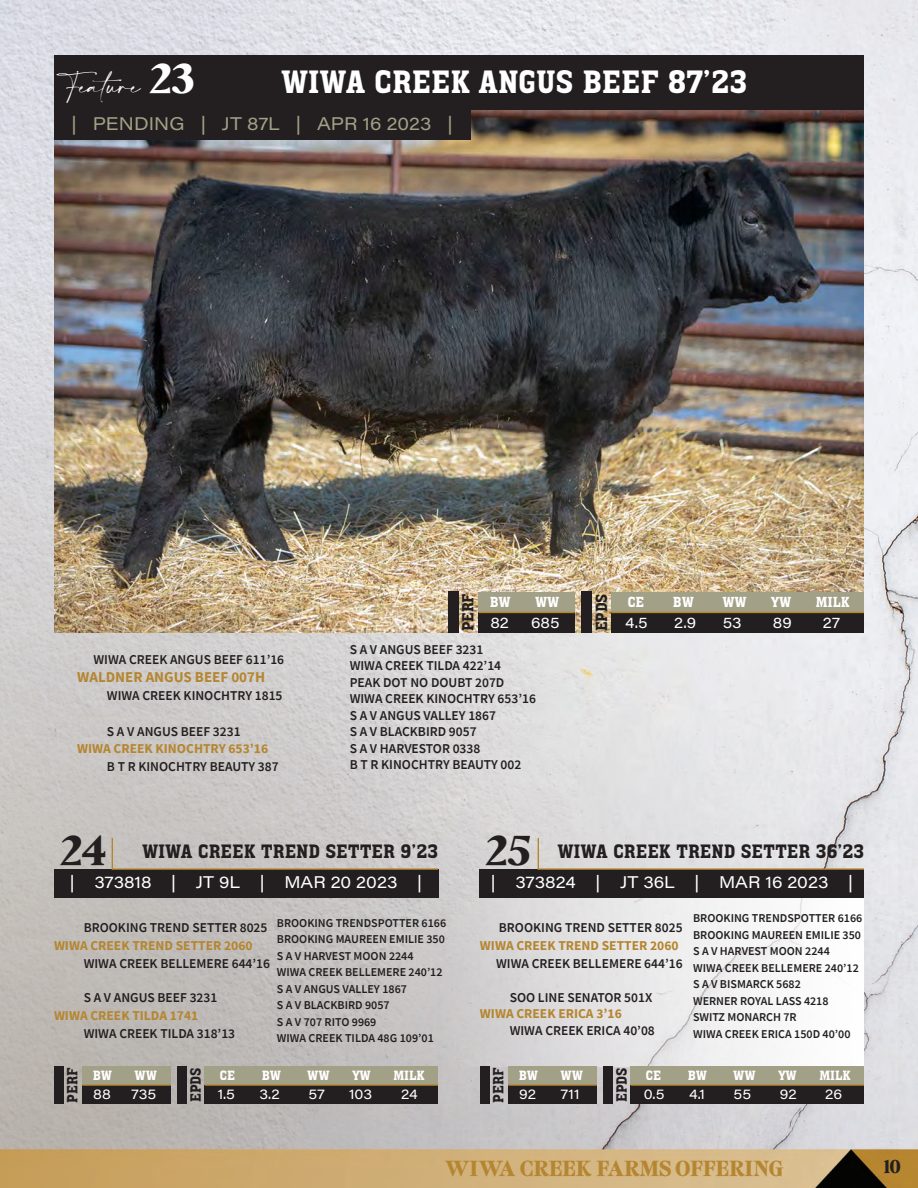
<style>
.page{position:relative;width:918px;height:1188px;background:#fff}
.page>*{position:absolute;margin:0;border:0;box-sizing:border-box;transform-origin:0 0}
.t1{font:40.2px "Rolend";color:#231f20}
.t2{font:40.2px "Rolend";color:#fff}
.t3{font:30px "Wigners Friend";color:#fff}
.t4{font:21px "Rolend";color:#b58631}
.t5{font:18px "Wigners Friend";color:#231f20}
.t6{font:18px "Acumin Pro Wide";letter-spacing:.005em;color:#a3a088}
.t7{font:18px "Amalfi Coast";color:#fff}
.t8{font:18px "Rolend";color:#231f20}
.t9{font:16.65px "Acumin Pro Wide";letter-spacing:.005em;color:#fff}
.t10{font:700 15px "Source Sans Pro";color:#b58631}
.t11{font:15px "Acumin Pro Wide";letter-spacing:.005em;color:#fff}
.t12{font:15px "Wigners Friend";color:#231f20}
.t13{font:13.8px "Acumin Pro Wide";color:#fff}
.t14{font:13.8px "Wigners Friend";color:#231f20}
.t15{font:600 13.5px "Source Sans Pro";color:#231f20}
.t16{font:700 13.5px "Source Sans Pro";color:#b58631}
.t17{font:13.5px "Wigners Friend";color:#fff}
.t18{font:12.45px "Wigners Friend";color:#fff}
.t19{font:600 12px "Source Sans Pro";color:#231f20}
</style>
<div class="page">
<img style="left:0;top:0;width:918px;height:1188px">
<div style="left:442px;top:898px;width:422px;height:168px;background:linear-gradient(to right,#cecccd,#fff)"></div>
<img style="left:54px;top:110px;width:810px;height:523px">
<div style="left:611px;top:592px;width:253px;height:20px;background:#a3a088"></div>
<div style="left:611px;top:612px;width:253px;height:21px;background:#231f20"></div>
<div style="left:581px;top:592px;width:11px;height:41px;background:#231f20"></div>
<div style="left:479px;top:592px;width:96px;height:20px;background:#a3a088"></div>
<div style="left:479px;top:612px;width:96px;height:21px;background:#231f20"></div>
<div style="left:448px;top:592px;width:11px;height:41px;background:#231f20"></div>
<hr style="left:611px;top:612px;width:253px;height:1px;background:#b58631">
<hr style="left:479px;top:612px;width:96px;height:1px;background:#b58631">
<div style="left:54px;top:55px;width:810px;height:55px;background:#231f20"></div>
<div style="left:54px;top:110px;width:416px;height:30px;background:#231f20"></div>
<div style="left:54px;top:870px;width:384px;height:28px;background:#231f20"></div>
<div style="left:205px;top:1066px;width:233px;height:19px;background:#a3a088"></div>
<div style="left:205px;top:1085px;width:233px;height:19px;background:#231f20"></div>
<div style="left:177px;top:1066px;width:10px;height:38px;background:#231f20"></div>
<div style="left:82px;top:1066px;width:89px;height:19px;background:#a3a088"></div>
<div style="left:82px;top:1085px;width:89px;height:19px;background:#231f20"></div>
<div style="left:54px;top:1066px;width:10px;height:38px;background:#231f20"></div>
<hr style="left:205px;top:1084px;width:233px;height:2px;background:#b58631">
<hr style="left:82px;top:1084px;width:89px;height:2px;background:#b58631">
<hr style="left:112px;top:868px;width:326px;height:2px;background:#b58631">
<hr style="left:112px;top:838px;width:1px;height:32px;background:#b58631">
<div style="left:480px;top:870px;width:384px;height:28px;background:#231f20"></div>
<div style="left:631px;top:1066px;width:233px;height:19px;background:#a3a088"></div>
<div style="left:631px;top:1085px;width:233px;height:19px;background:#231f20"></div>
<div style="left:603px;top:1066px;width:10px;height:38px;background:#231f20"></div>
<div style="left:508px;top:1066px;width:89px;height:19px;background:#a3a088"></div>
<div style="left:508px;top:1085px;width:89px;height:19px;background:#231f20"></div>
<div style="left:480px;top:1066px;width:10px;height:38px;background:#231f20"></div>
<hr style="left:631px;top:1084px;width:233px;height:2px;background:#b58631">
<hr style="left:508px;top:1084px;width:89px;height:2px;background:#b58631">
<hr style="left:538px;top:868px;width:326px;height:2px;background:#b58631">
<hr style="left:538px;top:838px;width:1px;height:32px;background:#b58631">
<p class="t7" style="left:57px;top:76px;width:85px">Feature</p>
<p class="t2" style="left:149px;top:54px;width:46px">23</p>
<p class="t3" style="left:281px;top:61px;width:467px">WIWA CREEK ANGUS BEEF 87’23</p>
<p class="t6" style="left:72px;top:111px;width:383px">| PENDING | JT 87L | APR 16 2023 |</p>
<p class="t15" style="left:93px;top:650px;width:192px">WIWA CREEK ANGUS BEEF 611’16</p>
<p class="t10" style="left:77px;top:666px;width:190px">WALDNER ANGUS BEEF 007H</p>
<p class="t15" style="left:107px;top:686px;width:177px">WIWA CREEK KINOCHTRY 1815</p>
<p class="t15" style="left:107px;top:722px;width:135px">S A V ANGUS BEEF 3231</p>
<p class="t16" style="left:77px;top:740px;width:192px">WIWA CREEK KINOCHTRY 653’16</p>
<p class="t15" style="left:107px;top:758px;width:173px">B T R KINOCHTRY BEAUTY 387</p>
<p class="t12" style="left:457px;top:631px;width:39px;rotate:-90deg">PERF</p>
<p class="t12" style="left:591px;top:631px;width:39px;rotate:-90deg">EPDS</p>
<p class="t17" style="left:490px;top:592px;width:22px">BW</p>
<p class="t17" style="left:535px;top:592px;width:26px">WW</p>
<p class="t17" style="left:628px;top:592px;width:18px">CE</p>
<p class="t17" style="left:673px;top:592px;width:22px">BW</p>
<p class="t17" style="left:722px;top:592px;width:26px">WW</p>
<p class="t17" style="left:771px;top:592px;width:22px">YW</p>
<p class="t17" style="left:816px;top:592px;width:35px">MILK</p>
<p class="t11" style="left:490px;top:612px;width:20px">82</p>
<p class="t11" style="left:531px;top:612px;width:30px">685</p>
<p class="t11" style="left:625px;top:612px;width:24px">4.5</p>
<p class="t11" style="left:674px;top:612px;width:24px">2.9</p>
<p class="t11" style="left:723px;top:612px;width:20px">53</p>
<p class="t11" style="left:773px;top:612px;width:20px">89</p>
<p class="t11" style="left:823px;top:612px;width:19px">27</p>
<p class="t15" style="left:350px;top:640px;width:135px">S A V ANGUS BEEF 3231</p>
<p class="t15" style="left:350px;top:657px;width:153px">WIWA CREEK TILDA 422’14</p>
<p class="t15" style="left:350px;top:673px;width:156px">PEAK DOT NO DOUBT 207D</p>
<p class="t15" style="left:350px;top:690px;width:188px">WIWA CREEK KINOCHTRY 653’16</p>
<p class="t15" style="left:350px;top:706px;width:148px">S A V ANGUS VALLEY 1867</p>
<p class="t15" style="left:350px;top:723px;width:128px">S A V BLACKBIRD 9057</p>
<p class="t15" style="left:350px;top:739px;width:132px">S A V HARVESTOR 0338</p>
<p class="t15" style="left:350px;top:756px;width:173px">B T R KINOCHTRY BEAUTY 002</p>
<p class="t1" style="left:60px;top:826px;width:47px">24</p>
<p class="t5" style="left:142px;top:839px;width:297px">WIWA CREEK TREND SETTER 9’23</p>
<p class="t9" style="left:70px;top:871px;width:354px">| 373818 | JT 9L | MAR 20 2023 |</p>
<p class="t15" style="left:84px;top:918px;width:185px">BROOKING TREND SETTER 8025</p>
<p class="t16" style="left:54px;top:936px;width:200px">WIWA CREEK TREND SETTER 2060</p>
<p class="t15" style="left:84px;top:954px;width:188px">WIWA CREEK BELLEMERE 644’16</p>
<p class="t15" style="left:84px;top:989px;width:135px">S A V ANGUS BEEF 3231</p>
<p class="t16" style="left:54px;top:1006px;width:146px">WIWA CREEK TILDA 1741</p>
<p class="t15" style="left:84px;top:1025px;width:153px">WIWA CREEK TILDA 318’13</p>
<p class="t19" style="left:277px;top:915px;width:171px">BROOKING TRENDSPOTTER 6166</p>
<p class="t19" style="left:277px;top:931px;width:169px">BROOKING MAUREEN EMILIE 350</p>
<p class="t19" style="left:277px;top:948px;width:138px">S A V HARVEST MOON 2244</p>
<p class="t19" style="left:277px;top:964px;width:167px">WIWA CREEK BELLEMERE 240’12</p>
<p class="t19" style="left:277px;top:981px;width:132px">S A V ANGUS VALLEY 1867</p>
<p class="t19" style="left:277px;top:997px;width:114px">S A V BLACKBIRD 9057</p>
<p class="t19" style="left:277px;top:1014px;width:101px">S A V 707 RITO 9969</p>
<p class="t19" style="left:277px;top:1030px;width:158px">WIWA CREEK TILDA 48G 109’01</p>
<p class="t14" style="left:63px;top:1103px;width:36px;rotate:-90deg">PERF</p>
<p class="t14" style="left:186px;top:1102px;width:36px;rotate:-90deg">EPDS</p>
<p class="t18" style="left:93px;top:1067px;width:21px">BW</p>
<p class="t18" style="left:135px;top:1067px;width:24px">WW</p>
<p class="t18" style="left:220px;top:1067px;width:17px">CE</p>
<p class="t18" style="left:262px;top:1067px;width:21px">BW</p>
<p class="t18" style="left:307px;top:1067px;width:24px">WW</p>
<p class="t18" style="left:352px;top:1067px;width:20px">YW</p>
<p class="t18" style="left:393px;top:1067px;width:33px">MILK</p>
<p class="t13" style="left:93px;top:1085px;width:19px">88</p>
<p class="t13" style="left:131px;top:1085px;width:26px">735</p>
<p class="t13" style="left:218px;top:1085px;width:19px">1.5</p>
<p class="t13" style="left:260px;top:1085px;width:22px">3.2</p>
<p class="t13" style="left:308px;top:1085px;width:18px">57</p>
<p class="t13" style="left:349px;top:1085px;width:25px">103</p>
<p class="t13" style="left:401px;top:1085px;width:18px">24</p>
<p class="t1" style="left:485px;top:826px;width:47px">25</p>
<p class="t5" style="left:557px;top:839px;width:308px">WIWA CREEK TREND SETTER 36’23</p>
<p class="t9" style="left:491px;top:871px;width:364px">| 373824 | JT 36L | MAR 16 2023 |</p>
<p class="t15" style="left:499px;top:918px;width:185px">BROOKING TREND SETTER 8025</p>
<p class="t16" style="left:480px;top:936px;width:200px">WIWA CREEK TREND SETTER 2060</p>
<p class="t15" style="left:496px;top:954px;width:188px">WIWA CREEK BELLEMERE 644’16</p>
<p class="t15" style="left:510px;top:989px;width:144px">SOO LINE SENATOR 501X</p>
<p class="t16" style="left:480px;top:1005px;width:143px">WIWA CREEK ERICA 3’16</p>
<p class="t15" style="left:510px;top:1021px;width:147px">WIWA CREEK ERICA 40’08</p>
<p class="t19" style="left:693px;top:910px;width:171px">BROOKING TRENDSPOTTER 6166</p>
<p class="t19" style="left:693px;top:927px;width:169px">BROOKING MAUREEN EMILIE 350</p>
<p class="t19" style="left:693px;top:943px;width:138px">S A V HARVEST MOON 2244</p>
<p class="t19" style="left:693px;top:960px;width:167px">WIWA CREEK BELLEMERE 240’12</p>
<p class="t19" style="left:693px;top:976px;width:109px">S A V BISMARCK 5682</p>
<p class="t19" style="left:693px;top:993px;width:137px">WERNER ROYAL LASS 4218</p>
<p class="t19" style="left:693px;top:1009px;width:105px">SWITZ MONARCH 7R</p>
<p class="t19" style="left:693px;top:1026px;width:159px">WIWA CREEK ERICA 150D 40’00</p>
<p class="t14" style="left:489px;top:1103px;width:36px;rotate:-90deg">PERF</p>
<p class="t14" style="left:612px;top:1102px;width:36px;rotate:-90deg">EPDS</p>
<p class="t18" style="left:519px;top:1067px;width:21px">BW</p>
<p class="t18" style="left:561px;top:1067px;width:24px">WW</p>
<p class="t18" style="left:646px;top:1067px;width:17px">CE</p>
<p class="t18" style="left:688px;top:1067px;width:21px">BW</p>
<p class="t18" style="left:733px;top:1067px;width:24px">WW</p>
<p class="t18" style="left:778px;top:1067px;width:20px">YW</p>
<p class="t18" style="left:819px;top:1067px;width:33px">MILK</p>
<p class="t13" style="left:519px;top:1085px;width:18px">92</p>
<p class="t13" style="left:561px;top:1085px;width:20px">711</p>
<p class="t13" style="left:644px;top:1085px;width:22px">0.5</p>
<p class="t13" style="left:689px;top:1085px;width:17px">4.1</p>
<p class="t13" style="left:734px;top:1085px;width:19px">55</p>
<p class="t13" style="left:780px;top:1085px;width:18px">92</p>
<p class="t13" style="left:825px;top:1085px;width:18px">26</p>
<p class="t4" style="left:445px;top:1156px;width:339px">WIWA CREEK FARMS OFFERING</p>
<p class="t8" style="left:884px;top:1156px;width:18px">10</p>
</div>
